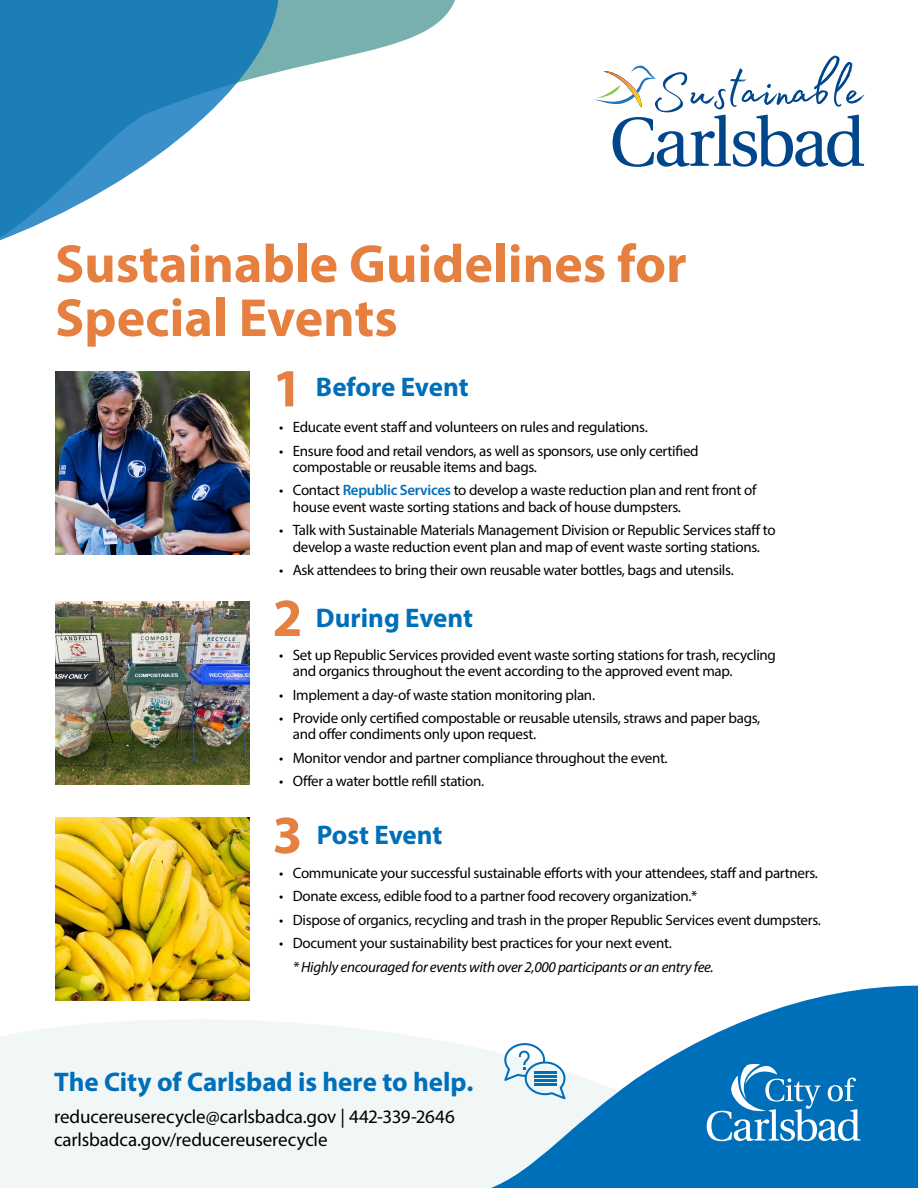
<style>
.page{position:relative;width:918px;height:1188px;background:#fff}
.page>*{position:absolute;margin:0;border:0;box-sizing:border-box;transform-origin:0 0}
.t1{font:700 54px/54px "Myriad Pro";color:#e68040}
.t2{font:700 27px "Myriad Pro";letter-spacing:-.005em;color:#006fb9}
.t3{font:19.05px/22.8px "Myriad Pro";letter-spacing:-.005em;color:#000}
.t4{font:15px/16.5px "Myriad Pro";letter-spacing:-.02em;color:#000}
.t5{font:italic 15px "Myriad Pro";letter-spacing:-.02em;color:#000}
.s1{font-size:54px;color:#e48041}
.s2{font-weight:600;color:#006fb9}
</style>
<div class="page">
<img style="left:55px;top:372px;width:194px;height:183px">
<img style="left:55px;top:602px;width:194px;height:183px">
<img style="left:55px;top:818px;width:194px;height:88px">
<svg style="left:0;top:906px;width:918px;height:282px"></svg>
<svg style="left:504px;top:1043px;width:62px;height:56px"></svg>
<svg style="left:707px;top:1064px;width:154px;height:77px;background:#378ec8"></svg>
<svg style="left:285px;top:0;width:170px;height:71px;fill:#78b0b0"></svg>
<svg style="left:0;top:0;width:285px;height:241px;fill:#1b7eb6"></svg>
<svg style="left:594px;top:56px;width:270px;height:111px"></svg>
<img style="left:604px;top:71px;width:38px;height:36px">
<h1 class="t1" style="left:55px;top:235px;width:633px">Sustainable Guidelines for<br>Special Events</h1>
<h2 class="t2" style="left:273px;top:370px;width:198px"><span class="s1">1</span> Before Event</h2>
<p class="t4" style="left:279px;top:419px;width:370px">• Educate event staff and volunteers on rules and regulations.</p>
<p class="t4" style="left:293px;top:442px;width:407px;text-indent:-14px">• Ensure food and retail vendors, as well as sponsors, use only certified compostable or reusable items and bags.</p>
<p class="t4" style="left:293px;top:482px;width:465px;text-indent:-14px">• Contact <span class="s2">Republic Services</span> to develop a waste reduction plan and rent front of house event waste sorting stations and back of house dumpsters.</p>
<p class="t4" style="left:279px;top:522px;width:498px;text-align:center">• Talk with Sustainable Materials Management Division or Republic Services staff to develop a waste reduction event plan and map of event waste sorting stations.</p>
<p class="t4" style="left:279px;top:561px;width:456px">• Ask attendees to bring their own reusable water bottles, bags and utensils.</p>
<h2 class="t2" style="left:273px;top:600px;width:202px"><span class="s1">2</span> During Event</h2>
<p class="t4" style="left:293px;top:646px;width:485px;text-indent:-14px">• Set up Republic Services provided event waste sorting stations for trash, recycling and organics throughout the event according to the approved event map.</p>
<p class="t4" style="left:279px;top:686px;width:317px">• Implement a day-of waste station monitoring plan.</p>
<p class="t4" style="left:293px;top:709px;width:469px;text-indent:-14px">• Provide only certified compostable or reusable utensils, straws and paper bags, and offer condiments only upon request.</p>
<p class="t4" style="left:279px;top:749px;width:390px">• Monitor vendor and partner compliance throughout the event.</p>
<p class="t4" style="left:279px;top:772px;width:206px">• Offer a water bottle refill station.</p>
<h2 class="t2" style="left:273px;top:817px;width:171px"><span class="s1">3</span> Post Event</h2>
<p class="t4" style="left:279px;top:865px;width:540px">• Communicate your successful sustainable efforts with your attendees, staff and partners.</p>
<p class="t4" style="left:279px;top:888px;width:420px">• Donate excess, edible food to a partner food recovery organization.*</p>
<p class="t4" style="left:279px;top:911px;width:543px">• Dispose of organics, recycling and trash in the proper Republic Services event dumpsters.</p>
<p class="t4" style="left:279px;top:934px;width:394px">• Document your sustainability best practices for your next event.</p>
<p class="t5" style="left:293px;top:958px;width:422px">* Highly encouraged for events with over 2,000 participants or an entry fee.</p>
<h2 class="t2" style="left:54px;top:1064px;width:421px">The City of Carlsbad is here to help.</h2>
<p class="t3" style="left:54px;top:1105px;width:402px">reducereuserecycle@carlsbadca.gov | 442-339-2646 carlsbadca.gov/reducereuserecycle</p>
</div>
